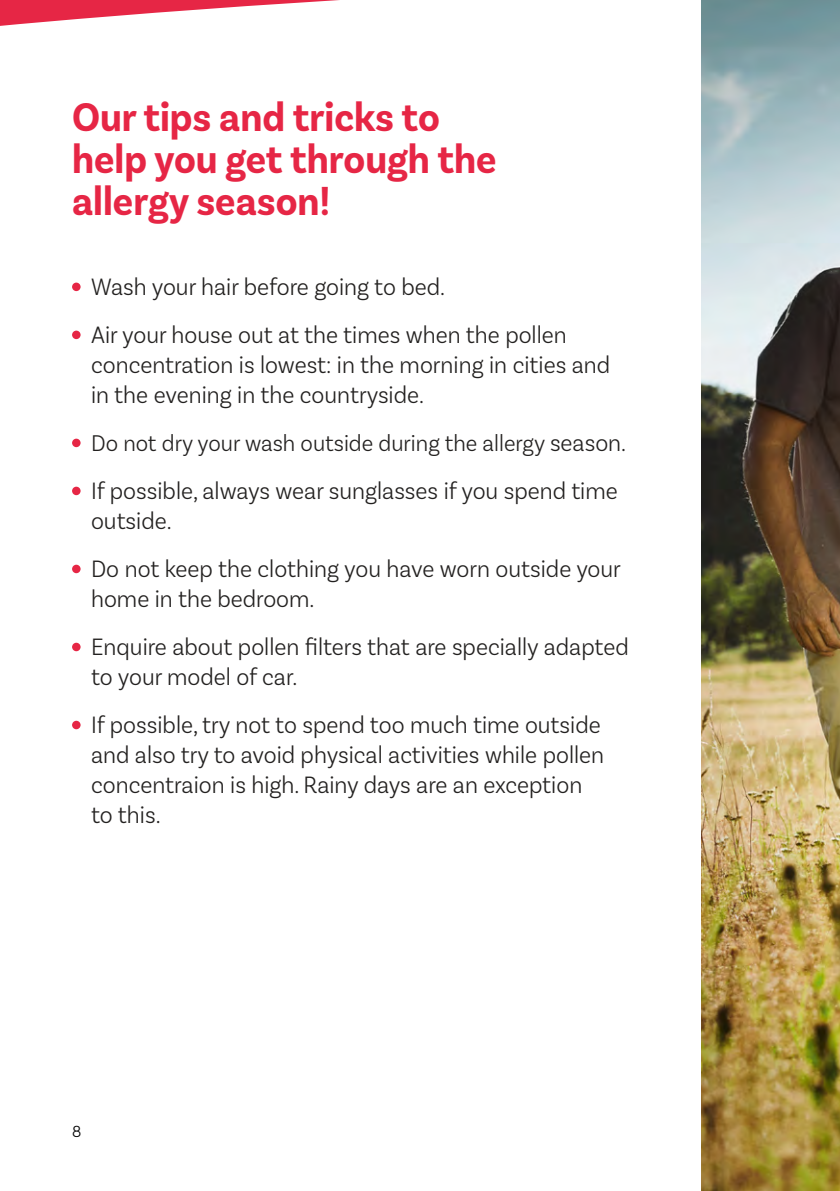
<style>
.page{position:relative;width:840px;height:1191px;background:#fff}
.page>*{position:absolute;margin:0;border:0;box-sizing:border-box;transform-origin:0 0}
.t1{font:700 42px "Basic Sans Narrow";color:#e62645}
.t2{font:300 25px/30px "Basic Sans Narrow";color:#232120}
.t3{font:300 24px "Basic Sans Narrow";color:#232120}
.t4{font:300 17px "Basic Sans Narrow";color:#000}
.s1{font-size:25px}
</style>
<div class="page">
<img style="left:701px;top:47px;width:138px;height:1144px">
<svg style="left:0;top:0;width:839px;height:47px"></svg>
<div style="left:72px;top:282px;width:9px;height:9px;background:#e62645;border-radius:50%"></div>
<div style="left:72px;top:330px;width:9px;height:9px;background:#e62645;border-radius:50%"></div>
<div style="left:72px;top:438px;width:9px;height:9px;background:#e62645;border-radius:50%"></div>
<div style="left:72px;top:486px;width:9px;height:9px;background:#e62645;border-radius:50%"></div>
<div style="left:72px;top:564px;width:9px;height:9px;background:#e62645;border-radius:50%"></div>
<svg style="left:72px;top:642px;width:9px;height:9px"></svg>
<svg style="left:72px;top:720px;width:9px;height:9px"></svg>
<p class="t1" style="left:72px;top:94px;width:369px">Our tips and tricks to</p>
<p class="t1" style="left:72px;top:136px;width:426px">help you get through the</p>
<p class="t1" style="left:72px;top:178px;width:259px">allergy season!</p>
<p class="t2" style="left:91px;top:272px;width:355px">Wash your hair before going to bed.</p>
<p class="t2" style="left:91px;top:320px;width:520px">Air your house out at the times when the pollen concentration is lowest: in the morning in cities and in the evening in the countryside.</p>
<p class="t3" style="left:91px;top:430px;width:536px">Do not dry your wash outside during the allergy <span class="s1">season.</span></p>
<p class="t2" style="left:91px;top:476px;width:528px">If possible, always wear sunglasses if you spend time outside.</p>
<p class="t2" style="left:91px;top:554px;width:531px">Do not keep the clothing you have worn outside your home in the bedroom.</p>
<p class="t2" style="left:91px;top:632px;width:539px">Enquire about pollen filters that are specially adapted to your model of car.</p>
<p class="t2" style="left:91px;top:710px;width:514px">If possible, try not to spend too much time outside and also try to avoid physical activities while pollen concentraion is high. Rainy days are an exception to this.</p>
<p class="t4" style="left:72px;top:1122px;width:11px">8</p>
</div>
